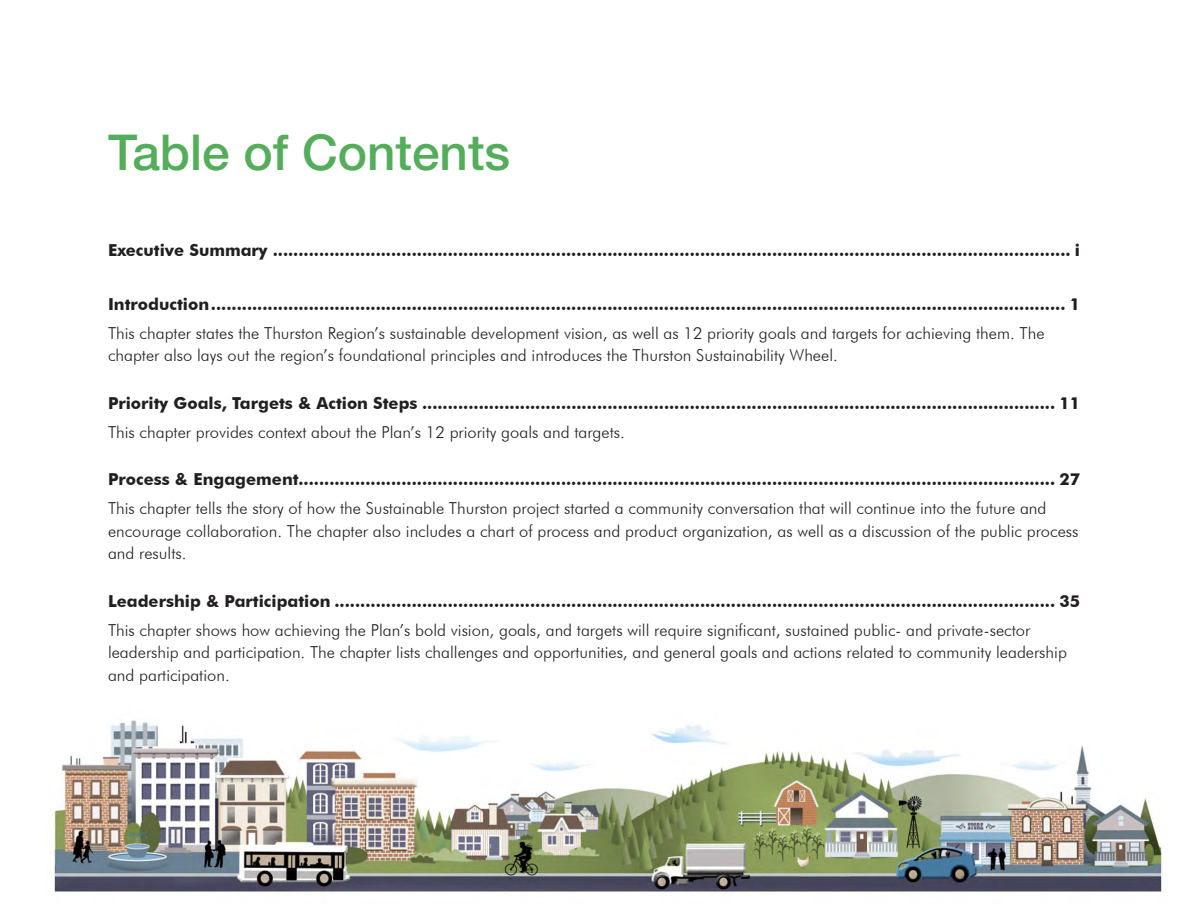
<style>
.page{position:relative;width:1188px;height:918px;background:#fff}
.page>*{position:absolute;margin:0;border:0;box-sizing:border-box;transform-origin:0 0}
.Headline{font:500 49.5px "Helvetica Neue LT Std";color:#54ad5b}
.TOC_Chapter_Heading{font:700 16.5px "Futura BT";color:#231f20}
.TOC_body_format{font:300 16.5px/22.5px "Futura BT";color:#231f20}
</style>
<div class="page">
<img style="left:54px;top:720px;width:1108px;height:172px">
<p class="Headline" style="left:108px;top:123px;width:404px">Table of Contents</p>
<p class="TOC_Chapter_Heading" style="left:108px;top:240px;width:973px">Executive Summary ........................................................................................................................................................... i</p>
<p class="TOC_Chapter_Heading" style="left:108px;top:294px;width:973px">Introduction...................................................................................................................................................................... 1</p>
<p class="TOC_body_format" style="left:108px;top:322px;width:938px">This chapter states the Thurston Region’s sustainable development vision, as well as 12 priority goals and targets for achieving them. The chapter also lays out the region’s foundational principles and introduces the Thurston Sustainability Wheel.</p>
<p class="TOC_Chapter_Heading" style="left:108px;top:393px;width:973px">Priority Goals, Targets &amp; Action Steps ........................................................................................................................... 11</p>
<p class="TOC_body_format" style="left:108px;top:421px;width:518px">This chapter provides context about the Plan’s 12 priority goals and targets.</p>
<p class="TOC_Chapter_Heading" style="left:108px;top:469px;width:973px">Process &amp; Engagement................................................................................................................................................... 27</p>
<p class="TOC_body_format" style="left:108px;top:497px;width:972px">This chapter tells the story of how the Sustainable Thurston project started a community conversation that will continue into the future and encourage collaboration. The chapter also includes a chart of process and product organization, as well as a discussion of the public process and results.</p>
<p class="TOC_Chapter_Heading" style="left:108px;top:591px;width:973px">Leadership &amp; Participation ............................................................................................................................................ 35</p>
<p class="TOC_body_format" style="left:108px;top:619px;width:960px">This chapter shows how achieving the Plan’s bold vision, goals, and targets will require significant, sustained public- and private-sector leadership and participation. The chapter lists challenges and opportunities, and general goals and actions related to community leadership and participation.</p>
</div>
